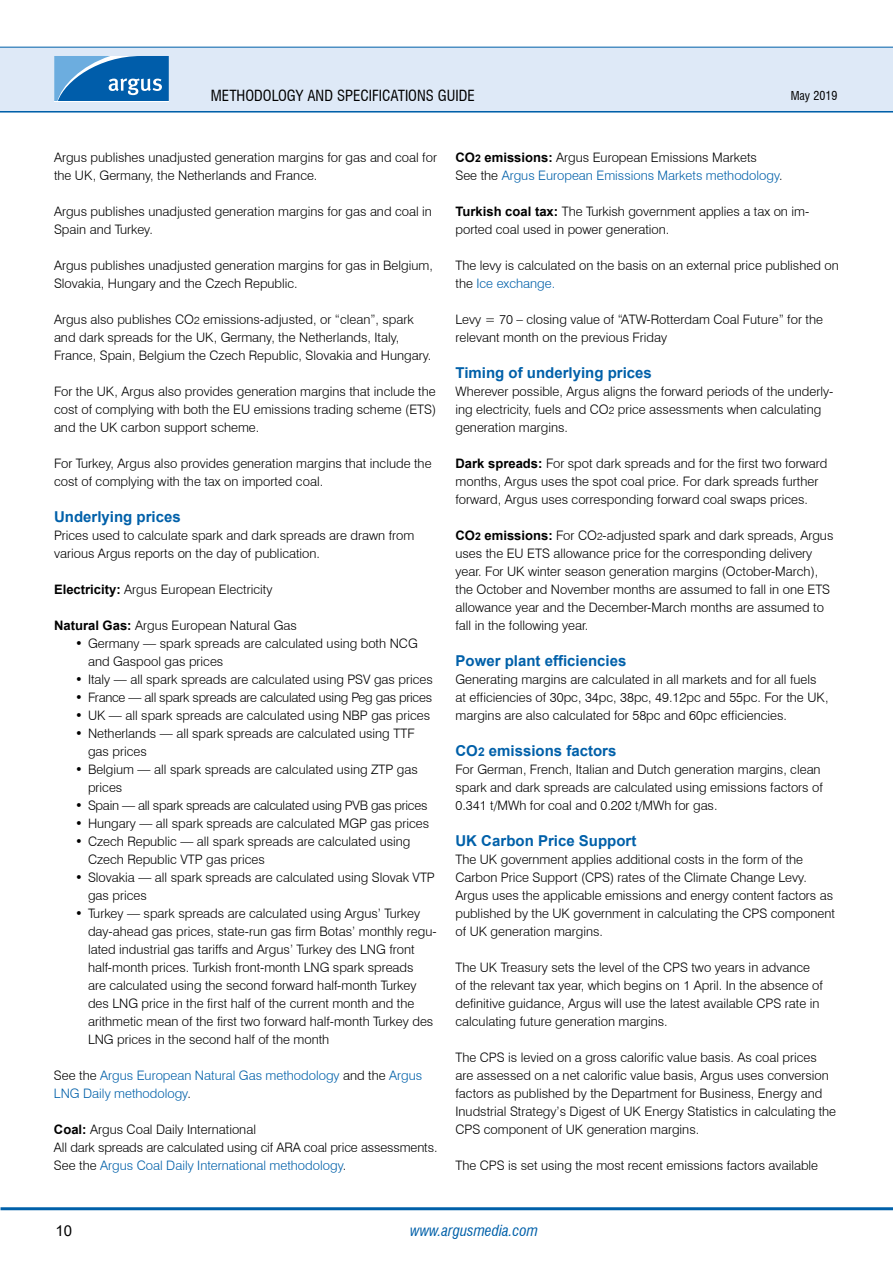
<style>
.page{position:relative;width:893px;height:1263px;background:#fff}
.page>*{position:absolute;margin:0;border:0;box-sizing:border-box;transform-origin:0 0}
.t1{font:700 15px "Arial";color:#0060a9}
.t2{font:condensed 15px "Swiss 721 BT";color:#000}
.t3{font:italic condensed 15px "Swiss 721 BT";color:#0060a9}
.t4{font:15px "Arial";color:#000}
.t5{font:300 13.05px/18px "Swiss 721 BT";color:#000}
.t6{font:300 13.05px/18px "Swiss 721 BT";color:#0060a9}
.t7{font:300 13.05px "Swiss 721 BT";letter-spacing:-.02em;color:#000}
.t8{font:condensed 12px "Swiss 721 BT";color:#000}
.s1{font-size:10.5px}
.s2{font-family:"Arial";font-weight:700}
.s3{color:#000}
.s4{color:#0060a9}
.s5{font-family:"Arial";font-weight:700;color:#000}
.s6{font-family:"Arial";font-weight:700;font-size:10.5px;color:#000}
.s7{font-family:"Arial";font-weight:700;font-size:10.5px}
.s8{font-size:12px}
</style>
<div class="page">
<hr style="left:0;top:110px;width:893px;height:3px;background:#0060a9">
<div style="left:0;top:47px;width:893px;height:64px;background:#dee9f7"></div>
<hr style="left:0;top:47px;width:893px;height:1px;background:#0060a9">
<svg style="left:54px;top:56px;width:115px;height:45px;background:#307dbd"></svg>
<hr style="left:1px;top:1207px;width:892px;height:3px;background:#0060a9">
<p class="t2" style="left:211px;top:86px;width:264px">METHODOLOGY AND SPECIFICATIONS GUIDE</p>
<p class="t8" style="left:791px;top:88px;width:48px">MAY 2019</p>
<p class="t5" style="left:54px;top:148px;width:384px">Argus publishes unadjusted generation margins for gas and coal for the UK, Germany, the Netherlands and France.</p>
<p class="t5" style="left:54px;top:202px;width:379px">Argus publishes unadjusted generation margins for gas and coal in<br>Spain and Turkey.</p>
<p class="t5" style="left:54px;top:256px;width:380px">Argus publishes unadjusted generation margins for gas in Belgium,<br>Slovakia, Hungary and the Czech Republic.</p>
<p class="t5" style="left:54px;top:310px;width:379px">Argus also publishes CO<span class="s1">2</span> emissions-adjusted, or “clean”, spark and dark spreads for the UK, Germany, the Netherlands, Italy,<br>France, Spain, Belgium the Czech Republic, Slovakia and Hungary.</p>
<p class="t5" style="left:54px;top:382px;width:384px;text-align:justify">For the UK, Argus also provides generation margins that include the cost of complying with both the EU emissions trading scheme (ETS) and the UK carbon support scheme.</p>
<p class="t5" style="left:54px;top:454px;width:379px">For Turkey, Argus also provides generation margins that include the cost of complying with the tax on imported coal.</p>
<p class="t1" style="left:54px;top:506px;width:128px">Underlying prices</p>
<p class="t5" style="left:54px;top:526px;width:362px">Prices used to calculate spark and dark spreads are drawn from various Argus reports on the day of publication.</p>
<p class="t5" style="left:54px;top:580px;width:220px"><span class="s2">Electricity:</span> Argus European Electricity</p>
<p class="t5" style="left:54px;top:616px;width:244px"><span class="s2">Natural Gas:</span> Argus European Natural Gas</p>
<p class="t5" style="left:88px;top:634px;width:331px;text-indent:-13px">• Germany — spark spreads are calculated using both NCG and Gaspool gas prices</p>
<p class="t5" style="left:75px;top:670px;width:359px">• Italy — all spark spreads are calculated using PSV gas prices</p>
<p class="t7" style="left:75px;top:689px;width:358px">• France — all spark spreads are calculated using Peg gas prices</p>
<p class="t5" style="left:75px;top:706px;width:356px">• UK — all spark spreads are calculated using NBP gas prices</p>
<p class="t5" style="left:88px;top:724px;width:328px;text-indent:-13px">• Netherlands — all spark spreads are calculated using TTF gas prices</p>
<p class="t5" style="left:88px;top:760px;width:331px;text-indent:-13px">• Belgium — all spark spreads are calculated using ZTP gas prices</p>
<p class="t7" style="left:75px;top:797px;width:354px">• Spain — all spark spreads are calculated using PVB gas prices</p>
<p class="t5" style="left:75px;top:814px;width:355px">• Hungary — all spark spreads are calculated MGP gas prices</p>
<p class="t5" style="left:88px;top:832px;width:324px;text-indent:-13px">• Czech Republic — all spark spreads are calculated using<br>Czech Republic VTP gas prices</p>
<p class="t5" style="left:88px;top:868px;width:348px;text-indent:-13px">• Slovakia — all spark spreads are calculated using Slovak VTP gas prices</p>
<p class="t5" style="left:88px;top:904px;width:350px;text-indent:-13px">• Turkey — spark spreads are calculated using Argus’ Turkey day-ahead gas prices, state-run gas firm Botas’ monthly regu&shy;lated industrial gas tariffs and Argus’ Turkey des LNG front half-month prices. Turkish front-month LNG spark spreads<br>are calculated using the second forward half-month Turkey des LNG price in the first half of the current month and the arithmetic mean of the first two forward half-month Turkey des LNG prices in the second half of the month</p>
<p class="t6" style="left:54px;top:1066px;width:370px"><span class="s3">See the</span> Argus European Natural Gas methodology <span class="s3">and the</span> Argus<br>LNG Daily methodology<span class="s3">.</span></p>
<p class="t5" style="left:54px;top:1120px;width:385px"><span class="s2">Coal:</span> Argus Coal Daily International<br>All dark spreads are calculated using cif ARA coal price assessments.<br>See the <span class="s4">Argus Coal Daily International methodology</span>.</p>
<p class="t6" style="left:455px;top:148px;width:329px"><span class="s5">CO</span><span class="s6">2</span> <span class="s5">emissions:</span> <span class="s3">Argus European Emissions Markets<br>See the</span> Argus European Emissions Markets methodology<span class="s3">.</span></p>
<p class="t5" style="left:455px;top:202px;width:355px"><span class="s2">Turkish coal tax:</span> The Turkish government applies a tax on im&shy;ported coal used in power generation.</p>
<p class="t5" style="left:455px;top:256px;width:385px">The levy is calculated on the basis on an external price published on the <span class="s4">Ice exchange.</span></p>
<p class="t5" style="left:455px;top:310px;width:369px">Levy = 70 – closing value of “ATW-Rotterdam Coal Future” for the relevant month on the previous Friday</p>
<p class="t1" style="left:455px;top:362px;width:198px">Timing of underlying prices</p>
<p class="t5" style="left:455px;top:382px;width:379px">Wherever possible, Argus aligns the forward periods of the underly&shy;ing electricity, fuels and CO<span class="s1">2</span> price assessments when calculating generation margins.</p>
<p class="t5" style="left:455px;top:454px;width:373px"><span class="s2">Dark spreads:</span> For spot dark spreads and for the first two forward months, Argus uses the spot coal price. For dark spreads further forward, Argus uses corresponding forward coal swaps prices.</p>
<p class="t5" style="left:455px;top:526px;width:379px"><span class="s2">CO</span><span class="s7">2</span> <span class="s2">emissions:</span> For CO<span class="s1">2</span>-adjusted spark and dark spreads, Argus uses the EU ETS allowance price for the corresponding delivery year. For UK winter season generation margins (October-March), the October and November months are assumed to fall in one ETS allowance year and the December-March months are assumed to fall in the following year.</p>
<p class="t1" style="left:455px;top:650px;width:172px">Power plant efficiencies</p>
<p class="t5" style="left:455px;top:670px;width:375px">Generating margins are calculated in all markets and for all fuels at efficiencies of 30pc, 34pc, 38pc, 49.12pc and 55pc. For the UK, margins are also calculated for 58pc and 60pc efficiencies.</p>
<p class="t1" style="left:455px;top:740px;width:162px">CO<span class="s8">2</span> emissions factors</p>
<p class="t5" style="left:455px;top:760px;width:369px">For German, French, Italian and Dutch generation margins, clean spark and dark spreads are calculated using emissions factors of<br>0.341 t/MWh for coal and 0.202 t/MWh for gas.</p>
<p class="t1" style="left:455px;top:830px;width:182px">UK Carbon Price Support</p>
<p class="t5" style="left:455px;top:850px;width:381px">The UK government applies additional costs in the form of the Carbon Price Support (CPS) rates of the Climate Change Levy.<br>Argus uses the applicable emissions and energy content factors as published by the UK government in calculating the CPS component of UK generation margins.</p>
<p class="t5" style="left:455px;top:958px;width:369px">The UK Treasury sets the level of the CPS two years in advance of the relevant tax year, which begins on 1 April. In the absence of definitive guidance, Argus will use the latest available CPS rate in calculating future generation margins.</p>
<p class="t5" style="left:455px;top:1048px;width:382px">The CPS is levied on a gross calorific value basis. As coal prices are assessed on a net calorific value basis, Argus uses conversion factors as published by the Department for Business, Energy and Inudstrial Strategy’s Digest of UK Energy Statistics in calculating the CPS component of UK generation margins.</p>
<p class="t5" style="left:455px;top:1156px;width:364px">The CPS is set using the most recent emissions factors available</p>
<p class="t4" style="left:55px;top:1220px;width:18px">10</p>
<p class="t3" style="left:410px;top:1221px;width:129px">www.argusmedia.com</p>
</div>
